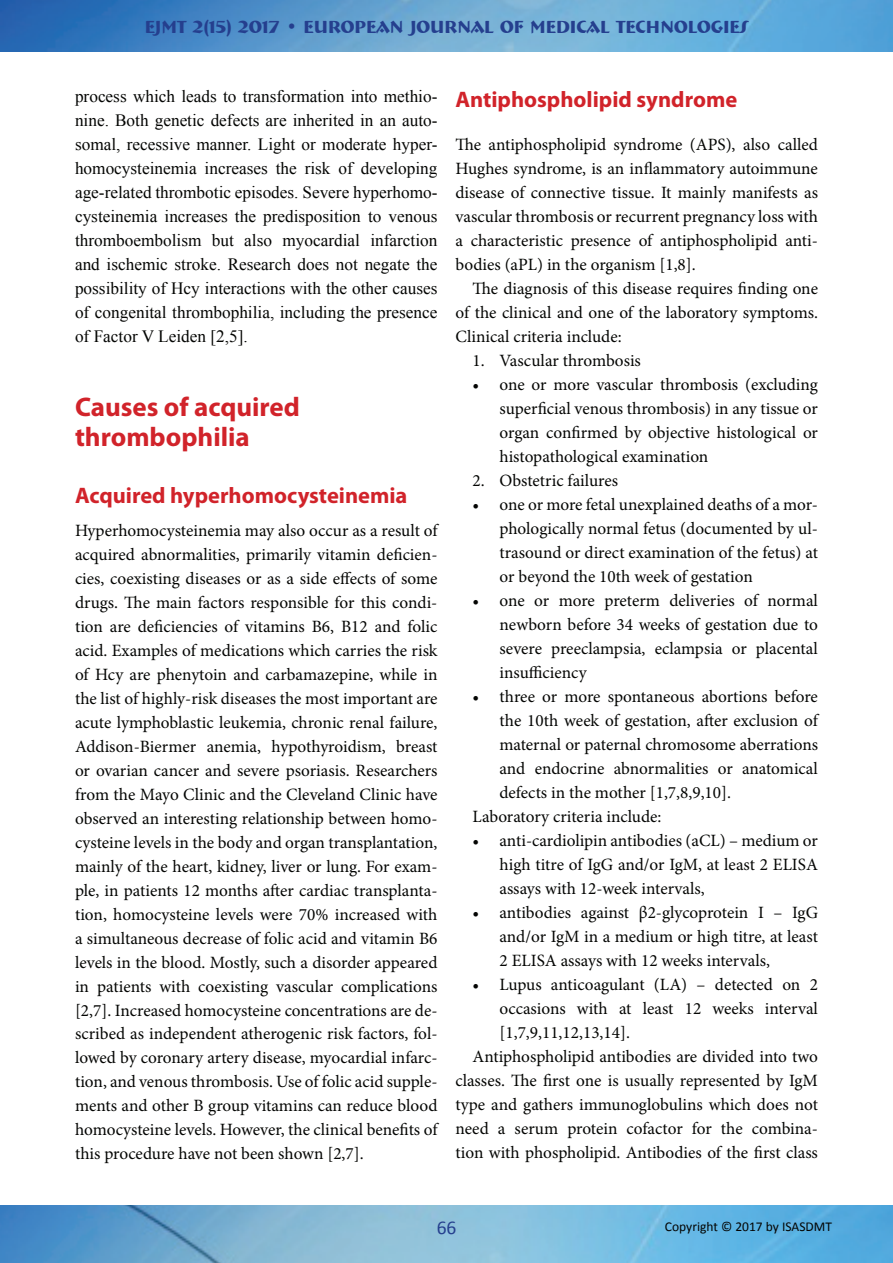
<style>
.page{position:relative;width:893px;height:1263px;background:#fff}
.page>*{position:absolute;margin:0;border:0;box-sizing:border-box;transform-origin:0 0}
.t1{font:700 27px/30px "Myriad Pro";color:#d1232a}
.t2{font:700 22.5px "Myriad Pro";color:#d1232a}
.t3{font:19.5px "Calibri";color:#253f8e}
.t4{font:700 18px "Bremen BT";color:#253f8e}
.t5{font:17.25px/24px "Minion Pro";color:#040503;text-align:justify}
.t6{font:17.25px/24px "Times New Roman";color:#040503;text-align:justify}
.t7{font:13.5px "Calibri";color:#040503}
</style>
<div class="page">
<img style="left:0;top:0;width:893px;height:52px">
<img style="left:0;top:1205px;width:893px;height:58px">
<p class="t4" style="left:145px;top:15px;width:605px">EJMT 2(15) 2017 • EUROPEAN JOURNAL OF MEDICAL TECHNOLOGIES</p>
<p class="t6" style="left:75px;top:84px;width:364px">process which leads to transformation into methio&shy;nine. Both genetic defects are inherited in an auto&shy;somal, recessive manner. Light or moderate hyper&shy;homocysteinemia increases the risk of developing age-related thrombotic episodes. Severe hyperhomo&shy;cysteinemia increases the predisposition to venous thromboembolism but also myocardial infarction and ischemic stroke. Research does not negate the possibility of Hcy interactions with the other causes of congenital thrombophilia, including the presence of Factor V Leiden [2,5].</p>
<h1 class="t1" style="left:75px;top:390px;width:226px">Causes of acquired thrombophilia</h1>
<h2 class="t2" style="left:75px;top:481px;width:334px">Acquired hyperhomocysteinemia</h2>
<p class="t5" style="left:75px;top:518px;width:364px">Hyperhomocysteinemia may also occur as a result of acquired abnormalities, primarily vitamin deficien&shy;cies, coexisting diseases or as a side effects of some drugs. The main factors responsible for this condi&shy;tion are deficiencies of vitamins B6, B12 and folic acid. Examples of medications which carries the risk of Hcy are phenytoin and carbamazepine, while in the list of highly-risk diseases the most important are acute lymphoblastic leukemia, chronic renal failure, Addison-Biermer anemia, hypothyroidism, breast or ovarian cancer and severe psoriasis. Researchers from the Mayo Clinic and the Cleveland Clinic have observed an interesting relationship between homo&shy;cysteine levels in the body and organ transplantation, mainly of the heart, kidney, liver or lung. For exam&shy;ple, in patients 12 months after cardiac transplanta&shy;tion, homocysteine levels were 70% increased with a simultaneous decrease of folic acid and vitamin B6 levels in the blood. Mostly, such a disorder appeared in patients with coexisting vascular complications [2,7]. Increased homocysteine concentrations are de&shy;scribed as independent atherogenic risk factors, fol&shy;lowed by coronary artery disease, myocardial infarc&shy;tion, and venous thrombosis. Use of folic acid supple&shy;ments and other B group vitamins can reduce blood homocysteine levels. However, the clinical benefits of this procedure have not been shown [2,7].</p>
<h2 class="t2" style="left:455px;top:85px;width:283px">Antiphospholipid syndrome</h2>
<p class="t5" style="left:455px;top:133px;width:364px">The antiphospholipid syndrome (APS), also called Hughes syndrome, is an inflammatory autoimmune disease of connective tissue. It mainly manifests as vascular thrombosis or recurrent pregnancy loss with a characteristic presence of antiphospholipid anti&shy;bodies (aPL) in the organism [1,8].</p>
<p class="t5" style="left:455px;top:277px;width:364px;text-indent:17px">The diagnosis of this disease requires finding one of the clinical and one of the laboratory symptoms.<br>Clinical criteria include:</p>
<p class="t5" style="left:472px;top:349px;width:170px">1. Vascular thrombosis</p>
<p class="t5" style="left:499px;top:373px;width:320px;text-indent:-27px">• one or more vascular thrombosis (excluding superficial venous thrombosis) in any tissue or organ confirmed by objective histological or histopathological examination</p>
<p class="t5" style="left:472px;top:469px;width:147px">2. Obstetric failures</p>
<p class="t5" style="left:499px;top:493px;width:320px;text-indent:-27px">• one or more fetal unexplained deaths of a mor&shy;phologically normal fetus (documented by ul&shy;trasound or direct examination of the fetus) at or beyond the 10th week of gestation</p>
<p class="t5" style="left:499px;top:589px;width:320px;text-indent:-27px">• one or more preterm deliveries of normal newborn before 34 weeks of gestation due to severe preeclampsia, eclampsia or placental insufficiency</p>
<p class="t5" style="left:472px;top:685px;width:347px">• three or more spontaneous abortions before</p>
<p class="t5" style="left:499px;top:709px;width:320px">the 10th week of gestation, after exclusion of</p>
<p class="t5" style="left:499px;top:733px;width:320px">maternal or paternal chromosome aberrations</p>
<p class="t5" style="left:499px;top:757px;width:320px">and endocrine abnormalities or anatomical</p>
<p class="t5" style="left:499px;top:781px;width:233px">defects in the mother [1,7,8,9,10].</p>
<p class="t5" style="left:472px;top:805px;width:190px">Laboratory criteria include:</p>
<p class="t5" style="left:499px;top:829px;width:320px;text-indent:-27px">• anti-cardiolipin antibodies (aCL) – medium or high titre of IgG and/or IgM, at least 2 ELISA assays with 12-week intervals,</p>
<p class="t5" style="left:499px;top:901px;width:320px;text-indent:-27px">• antibodies against β2-glycoprotein I – IgG and/or IgM in a medium or high titre, at least 2 ELISA assays with 12 weeks intervals,</p>
<p class="t5" style="left:472px;top:973px;width:347px">• Lupus anticoagulant (LA) – detected on 2</p>
<p class="t5" style="left:499px;top:997px;width:320px">occasions with at least 12 weeks interval</p>
<p class="t5" style="left:499px;top:1021px;width:132px">[1,7,9,11,12,13,14].</p>
<p class="t5" style="left:472px;top:1045px;width:347px">Antiphospholipid antibodies are divided into two</p>
<p class="t5" style="left:455px;top:1069px;width:364px">classes. The first one is usually represented by IgM</p>
<p class="t5" style="left:455px;top:1093px;width:364px">type and gathers immunoglobulins which does not</p>
<p class="t5" style="left:455px;top:1117px;width:364px">need a serum protein cofactor for the combina-</p>
<p class="t5" style="left:455px;top:1141px;width:364px">tion with phospholipid. Antibodies of the first class</p>
<p class="t3" style="left:437px;top:1215px;width:21px">66</p>
<p class="t7" style="left:665px;top:1218px;width:169px">Copyright © 2017 by ISASDMT</p>
</div>
